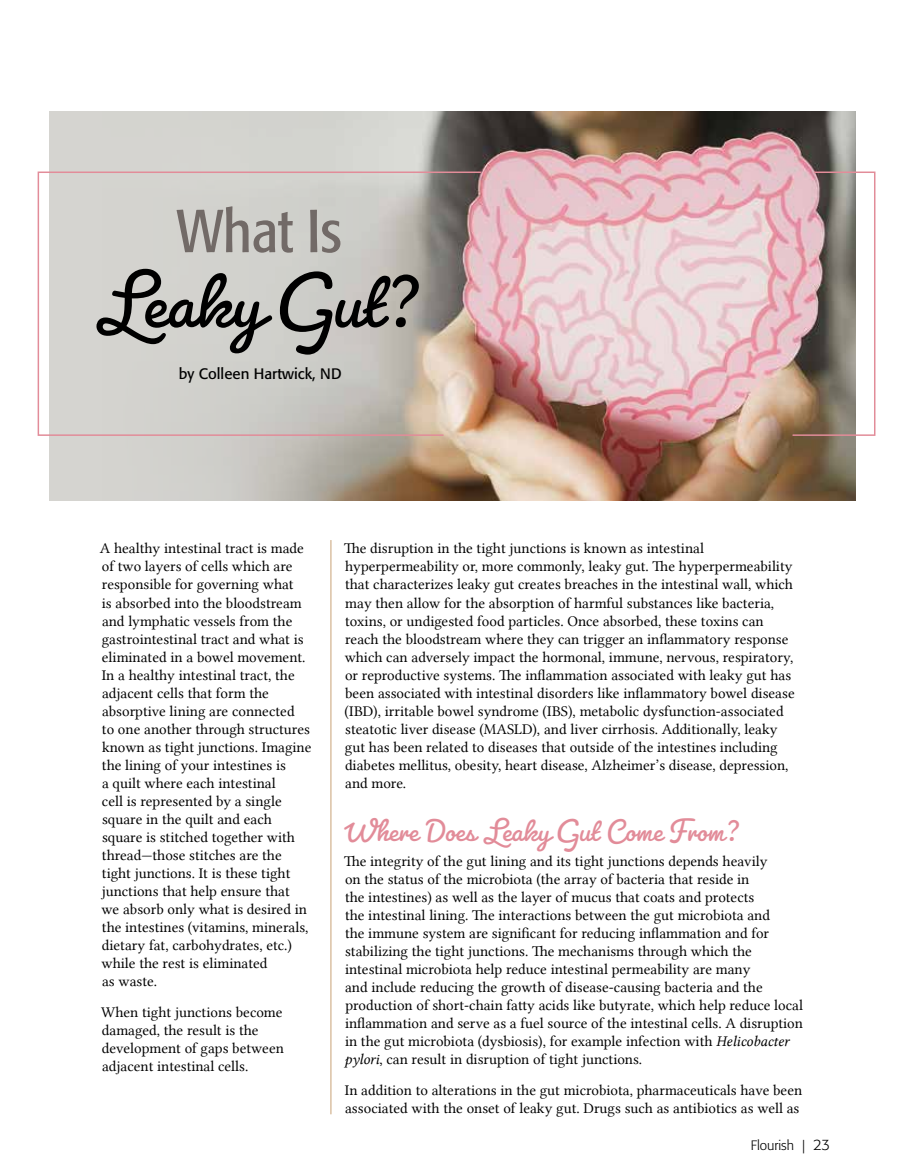
<style>
.page{position:relative;width:905px;height:1175px;background:#fff}
.page>*{position:absolute;margin:0;border:0;box-sizing:border-box;transform-origin:0 0}
.t1{font:82.5px "Pacifico";color:#000}
.t2{font:condensed 60px "Formata";color:#726a67}
.t3{font:33px "Pacifico";color:#e28c99}
.t4{font:15px/18px "Lin Libertine";color:#000}
.t5{font:15px "Formata";color:#000}
.t6{font:300 13.5px "Formata";color:#000}
.s1{font-family:"Lin Libertine I"}
.s2{font-size:15px}
</style>
<div class="page">
<div style="left:49px;top:111px;width:806px;height:389px;background:#d5d4d0"></div>
<img style="left:238px;top:111px;width:617px;height:389px">
<svg style="left:791px;top:171px;width:85px;height:265px"></svg>
<svg style="left:37px;top:171px;width:445px;height:265px"></svg>
<hr style="left:330px;top:540px;width:1px;height:574px;background:#c8a176">
<h2 class="t2" style="left:177px;top:196px;width:166px">What Is</h2>
<h1 class="t1" style="left:92px;top:250px;width:325px">Leaky Gut?</h1>
<p class="t5" style="left:179px;top:364px;width:164px">by Colleen Hartwick, ND</p>
<p class="t4" style="left:100px;top:539px;width:213px">A healthy intestinal tract is made of two layers of cells which are responsible for governing what<br>is absorbed into the bloodstream and lymphatic vessels from the gastrointestinal tract and what is eliminated in a bowel movement.<br>In a healthy intestinal tract, the adjacent cells that form the absorptive lining are connected<br>to one another through structures known as tight junctions. Imagine the lining of your intestines is<br>a quilt where each intestinal<br>cell is represented by a single square in the quilt and each square is stitched together with thread—those stitches are the tight junctions. It is these tight junctions that help ensure that<br>we absorb only what is desired in the intestines (vitamins, minerals, dietary fat, carbohydrates, etc.) while the rest is eliminated<br>as waste.</p>
<p class="t4" style="left:101px;top:1003px;width:184px">When tight junctions become damaged, the result is the development of gaps between adjacent intestinal cells.</p>
<p class="t4" style="left:344px;top:539px;width:452px">The disruption in the tight junctions is known as intestinal hyperpermeability or, more commonly, leaky gut. The hyperpermeability that characterizes leaky gut creates breaches in the intestinal wall, which may then allow for the absorption of harmful substances like bacteria, toxins, or undigested food particles. Once absorbed, these toxins can reach the bloodstream where they can trigger an inflammatory response which can adversely impact the hormonal, immune, nervous, respiratory, or reproductive systems. The inflammation associated with leaky gut has been associated with intestinal disorders like inflammatory bowel disease (IBD), irritable bowel syndrome (IBS), metabolic dysfunction-associated steatotic liver disease (MASLD), and liver cirrhosis. Additionally, leaky gut has been related to diseases that outside of the intestines including diabetes mellitus, obesity, heart disease, Alzheimer’s disease, depression, and more.</p>
<h3 class="t3" style="left:345px;top:810px;width:394px">Where Does Leaky Gut Come From?</h3>
<p class="t4" style="left:344px;top:851px;width:460px">The integrity of the gut lining and its tight junctions depends heavily<br>on the status of the microbiota (the array of bacteria that reside in<br>the intestines) as well as the layer of mucus that coats and protects<br>the intestinal lining. The interactions between the gut microbiota and<br>the immune system are significant for reducing inflammation and for stabilizing the tight junctions. The mechanisms through which the intestinal microbiota help reduce intestinal permeability are many<br>and include reducing the growth of disease-causing bacteria and the production of short-chain fatty acids like butyrate, which help reduce local inflammation and serve as a fuel source of the intestinal cells. A disruption in the gut microbiota (dysbiosis), for example infection with <span class="s1">Helicobacter pylori</span>, can result in disruption of tight junctions.</p>
<p class="t4" style="left:345px;top:1081px;width:459px">In addition to alterations in the gut microbiota, pharmaceuticals have been associated with the onset of leaky gut. Drugs such as antibiotics as well as</p>
<p class="t6" style="left:750px;top:1137px;width:81px">Flourish | <span class="s2">23</span></p>
</div>
